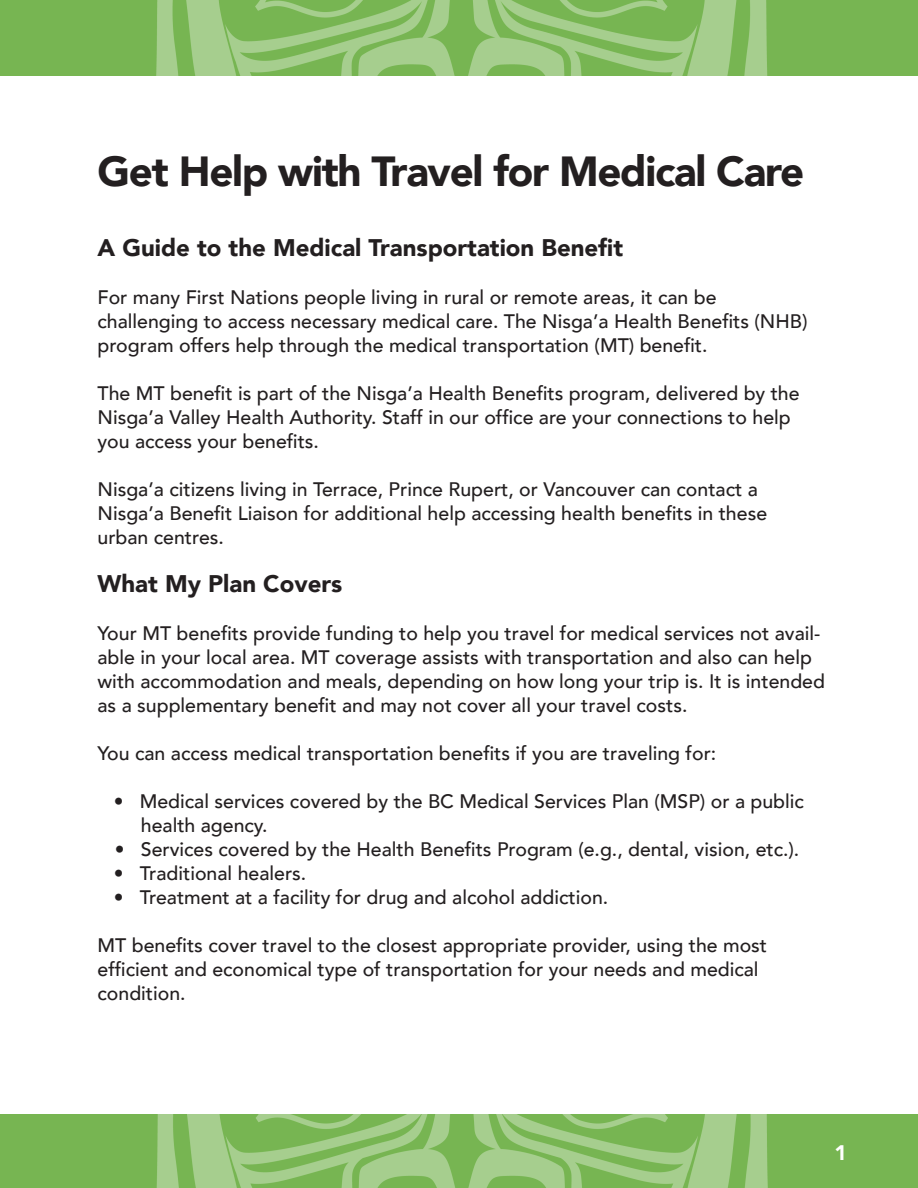
<style>
.page{position:relative;width:918px;height:1188px;background:#fff}
.page>*{position:absolute;margin:0;border:0;box-sizing:border-box;transform-origin:0 0}
.t1{font:900 42px "Avenir";letter-spacing:-.03em;color:#231f20}
.t2{font:900 24px "Avenir";color:#231f20}
.t3{font:900 21px "Avenir";color:#fff}
.t4{font:500 19.5px/24px "Avenir";color:#231f20}
</style>
<div class="page">
<img style="left:0;top:1114px;width:918px;height:74px">
<img style="left:0;top:0;width:918px;height:76px">
<p class="t1" style="left:98px;top:135px;width:708px">Get Help with Travel for Medical Care</p>
<p class="t2" style="left:98px;top:227px;width:527px">A Guide to the Medical Transportation Benefit</p>
<p class="t4" style="left:98px;top:284px;width:712px">For many First Nations people living in rural or remote areas, it can be challenging to access necessary medical care. The Nisga’a Health Benefits (NHB) program offers help through the medical transportation (MT) benefit.</p>
<p class="t4" style="left:98px;top:380px;width:704px">The MT benefit is part of the Nisga’a Health Benefits program, delivered by the<br>Nisga’a Valley Health Authority. Staff in our office are your connections to help you access your benefits.</p>
<p class="t4" style="left:98px;top:476px;width:671px">Nisga’a citizens living in Terrace, Prince Rupert, or Vancouver can contact a<br>Nisga’a Benefit Liaison for additional help accessing health benefits in these urban centres.</p>
<p class="t2" style="left:98px;top:563px;width:246px">What My Plan Covers</p>
<p class="t4" style="left:98px;top:620px;width:729px">Your MT benefits provide funding to help you travel for medical services not avail&shy;able in your local area. MT coverage assists with transportation and also can help with accommodation and meals, depending on how long your trip is. It is intended as a supplementary benefit and may not cover all your travel costs.</p>
<p class="t4" style="left:98px;top:740px;width:620px">You can access medical transportation benefits if you are traveling for:</p>
<p class="t4" style="left:141px;top:788px;width:665px;text-indent:-27px">• Medical services covered by the BC Medical Services Plan (MSP) or a public health agency.</p>
<p class="t4" style="left:115px;top:836px;width:686px">• Services covered by the Health Benefits Program (e.g., dental, vision, etc.).</p>
<p class="t4" style="left:114px;top:860px;width:194px">• Traditional healers.</p>
<p class="t4" style="left:114px;top:884px;width:496px">• Treatment at a facility for drug and alcohol addiction.</p>
<p class="t4" style="left:98px;top:932px;width:671px">MT benefits cover travel to the closest appropriate provider, using the most efficient and economical type of transportation for your needs and medical condition.</p>
<p class="t3" style="left:835px;top:1134px;width:14px">1</p>
</div>
